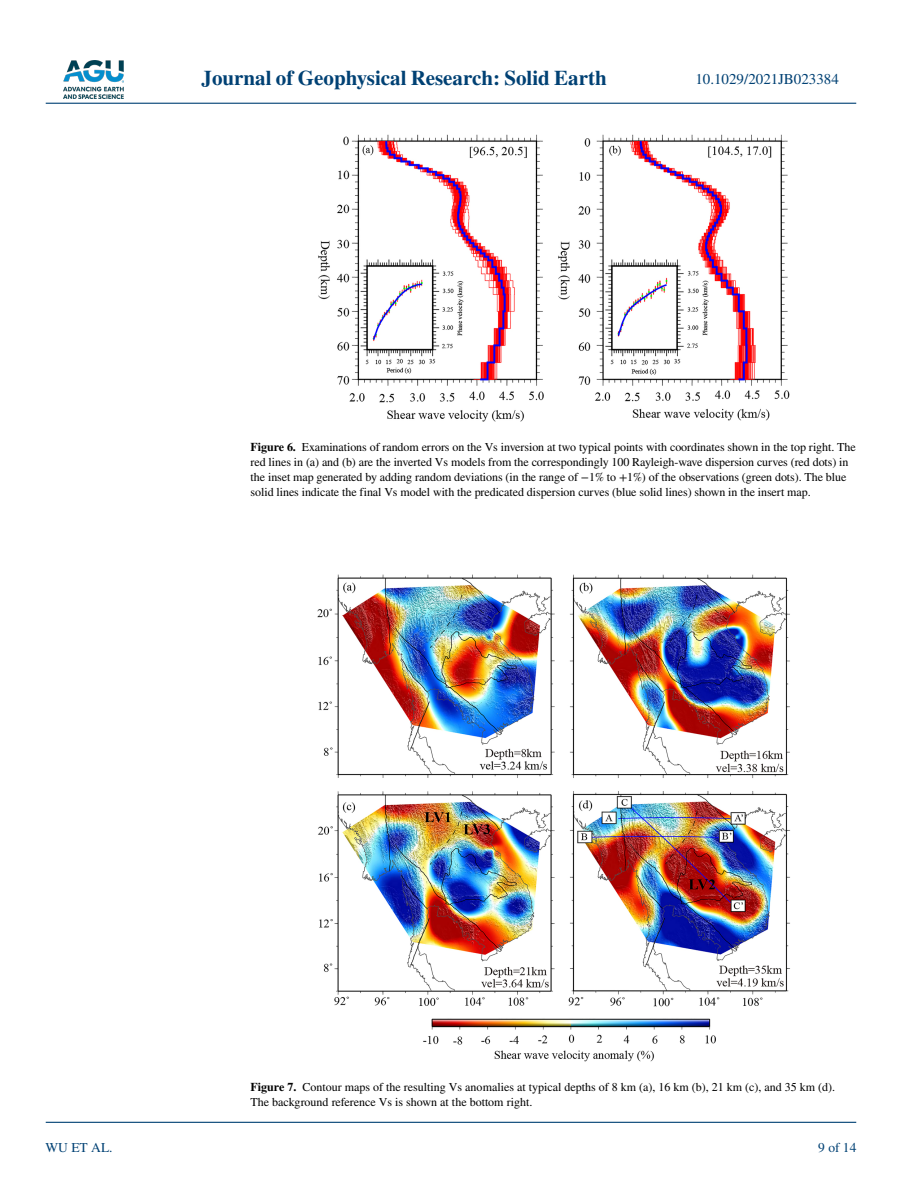
<style>
.page{position:relative;width:902px;height:1183px;background:#fff}
.page>*{position:absolute;margin:0;border:0;box-sizing:border-box;transform-origin:0 0}
.t1{font:700 21px "STIX";color:#004174}
.t2{font:15px "STIX";color:#004174}
.t3{font:13.5px "STIX";color:#004174}
.t4{font:12px/15px "STIX";letter-spacing:-.005em;color:#000}
.s1{font-weight:700}
</style>
<div class="page">
<img style="left:63px;top:60px;width:60px;height:39px">
<hr style="left:46px;top:103px;width:810px;height:1px;background:#004174">
<hr style="left:46px;top:1121px;width:810px;height:1px;background:#004174">
<img style="left:318px;top:134px;width:472px;height:288px">
<img style="left:317px;top:574px;width:473px;height:488px">
<h1 class="t1" style="left:201px;top:66px;width:407px">Journal of Geophysical Research: Solid Earth</h1>
<p class="t2" style="left:695px;top:69px;width:145px">10.1029/2021JB023384</p>
<p class="t4" style="left:250px;top:439px;width:606px"><span class="s1">Figure 6.</span> Examinations of random errors on the Vs inversion at two typical points with coordinates shown in the top right. The red lines in (a) and (b) are the inverted Vs models from the correspondingly 100 Rayleigh-wave dispersion curves (red dots) in the inset map generated by adding random deviations (in the range of −1% to +1%) of the observations (green dots). The blue solid lines indicate the final Vs model with the predicated dispersion curves (blue solid lines) shown in the insert map.</p>
<p class="t3" style="left:45px;top:1138px;width:69px">WU ET AL.</p>
<p class="t4" style="left:250px;top:1080px;width:586px"><span class="s1">Figure 7.</span> Contour maps of the resulting Vs anomalies at typical depths of 8 km (a), 16 km (b), 21 km (c), and 35 km (d).<br>The background reference Vs is shown at the bottom right.</p>
<p class="t3" style="left:818px;top:1138px;width:40px">9 of 14</p>
</div>
